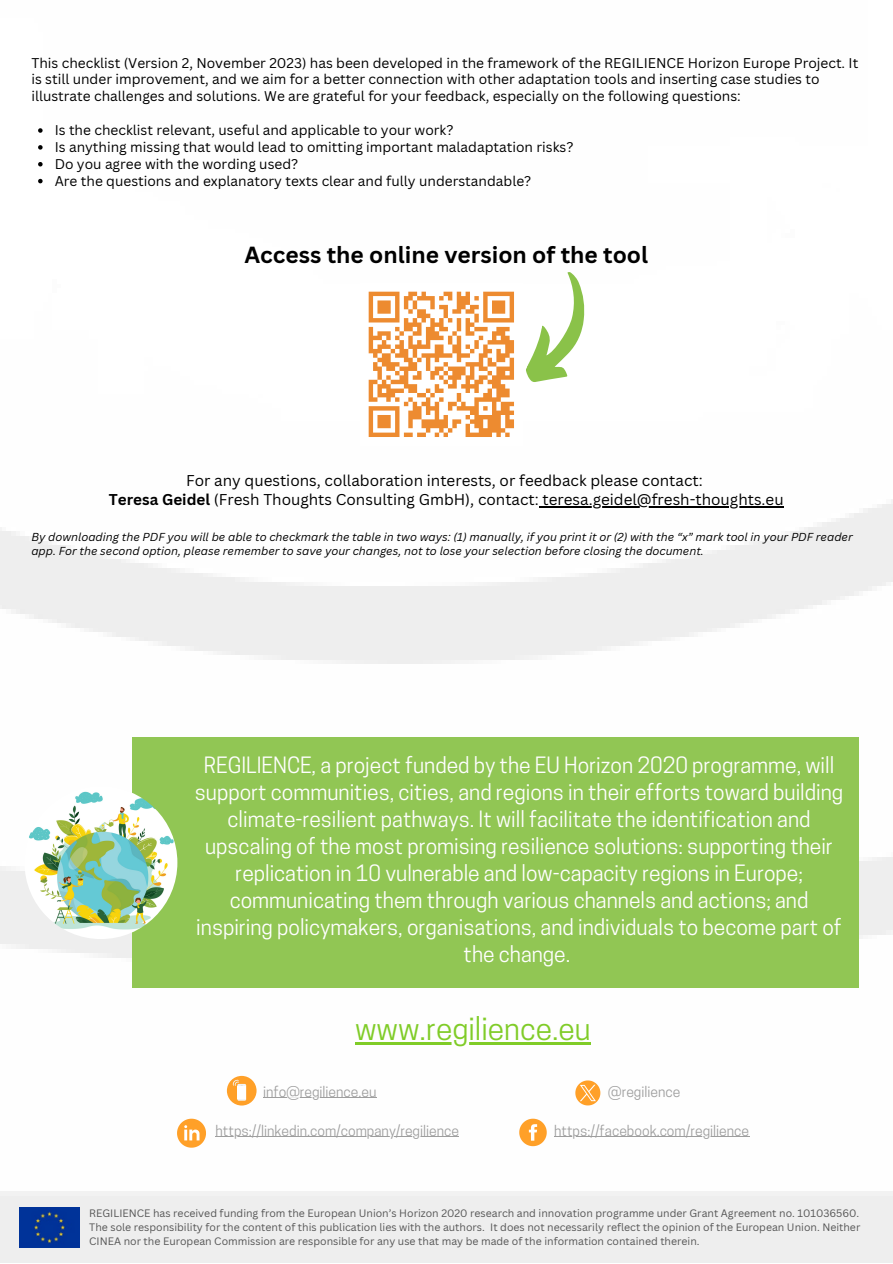
<style>
.page{position:relative;width:893px;height:1264px;background:#fff}
.page>*{position:absolute;margin:0;border:0;box-sizing:border-box;transform-origin:0 0}
.t1{font:30px "Cooper Hewitt";color:#80cc28}
.t2{font:700 22.65px "Canva Sans";color:#000}
.t3{font:21.15px/27px "Cooper Hewitt";color:#fefefe;text-align:center}
.t4{font:15.3px "Canva Sans";color:#000}
.t5{font:13.95px "Cooper Hewitt";color:#9e9e9e}
.t6{font:13.65px/16.8px "Canva Sans";color:#000}
.t7{font:italic 11.25px/14.1px "Canva Sans";color:#000}
.t8{font:10.5px/14px "Canva Sans";color:#555;text-align:justify}
.s1{font-weight:700}
</style>
<div class="page">
<img style="left:0;top:166px;width:892px;height:1096px">
<svg style="left:38px;top:128px;width:5px;height:5px"></svg>
<svg style="left:38px;top:145px;width:5px;height:5px"></svg>
<svg style="left:38px;top:162px;width:5px;height:4px"></svg>
<svg style="left:38px;top:179px;width:5px;height:4px"></svg>
<hr style="left:538px;top:506px;width:245px;height:1px;background:#000">
<hr style="left:263px;top:1097px;width:113px;height:1px;background:#9e9e9e">
<hr style="left:215px;top:1136px;width:46px;height:1px;background:#9e9e9e">
<hr style="left:261px;top:1136px;width:198px;height:1px;background:#9e9e9e">
<hr style="left:554px;top:1136px;width:195px;height:1px;background:#9e9e9e">
<div style="left:227px;top:1075px;width:29px;height:30px;background:#ffa028;border-radius:50%"></div>
<div style="left:237px;top:1083px;width:9px;height:17px;background:#fff;border-radius:2px"></div>
<svg style="left:232px;top:1079px;width:11px;height:6px"></svg>
<svg style="left:177px;top:1118px;width:29px;height:29px"></svg>
<svg style="left:519px;top:1118px;width:27px;height:28px"></svg>
<img style="left:19px;top:1206px;width:61px;height:41px">
<div style="left:132px;top:737px;width:726px;height:250px;background:#91c654"></div>
<img style="left:25px;top:786px;width:152px;height:153px;border-radius:50%">
<div style="left:360px;top:283px;width:163px;height:163px;background:#fff"></div>
<svg style="left:364px;top:269px;width:238px;height:170px"></svg>
<hr style="left:355px;top:1042px;width:235px;height:2px;background:#80cc28">
<svg style="left:575px;top:1080px;width:25px;height:25px"></svg>
<p class="t6" style="left:31px;top:54px;width:828px">This checklist (Version 2, November 2023) has been developed in the framework of the REGILIENCE Horizon Europe Project. It is still under improvement, and we aim for a better connection with other adaptation tools and inserting case studies to illustrate challenges and solutions. We are grateful for your feedback, especially on the following questions:</p>
<p class="t6" style="left:55px;top:121px;width:400px">Is the checklist relevant, useful and applicable to your work?</p>
<p class="t6" style="left:55px;top:138px;width:520px">Is anything missing that would lead to omitting important maladaptation risks?</p>
<p class="t6" style="left:55px;top:155px;width:245px">Do you agree with the wording used?</p>
<p class="t6" style="left:55px;top:172px;width:478px">Are the questions and explanatory texts clear and fully understandable?</p>
<p class="t2" style="left:244px;top:239px;width:405px">Access the online version of the tool</p>
<p class="t4" style="left:186px;top:469px;width:518px">For any questions, collaboration interests, or feedback please contact:</p>
<p class="t4" style="left:109px;top:488px;width:676px"><span class="s1">Teresa Geidel</span> (Fresh Thoughts Consulting GmbH), contact: teresa.geidel@fresh-thoughts.eu</p>
<p class="t7" style="left:31px;top:530px;width:822px">By downloading the PDF you will be able to checkmark the table in two ways: (1) manually, if you print it or (2) with the “x” mark tool in your PDF reader app. For the second option, please remember to save your changes, not to lose your selection before closing the document.</p>
<p class="t3" style="left:195px;top:753px;width:649px">REGILIENCE, a project funded by the EU Horizon 2020 programme, will support communities, cities, and regions in their efforts toward building climate-resilient pathways. It will facilitate the identification and upscaling of the most promising resilience solutions: supporting their replication in 10 vulnerable and low-capacity regions in Europe; communicating them through various channels and actions; and inspiring policymakers, organisations, and individuals to become part of the change.</p>
<p class="t1" style="left:355px;top:1017px;width:237px">www.regilience.eu</p>
<p class="t5" style="left:263px;top:1086px;width:115px">info@regilience.eu</p>
<p class="t5" style="left:608px;top:1086px;width:74px">@regilience</p>
<p class="t5" style="left:215px;top:1125px;width:245px">https://linkedin.com/company/regilience</p>
<p class="t5" style="left:554px;top:1125px;width:196px">https://facebook.com/regilience</p>
<p class="t8" style="left:89px;top:1206px;width:772px">REGILIENCE has received funding from the European Union’s Horizon 2020 research and innovation programme under Grant Agreement no. 101036560.<br>The sole responsibility for the content of this publication lies with the authors. It does not necessarily reflect the opinion of the European Union. Neither CINEA nor the European Commission are responsible for any use that may be made of the information contained therein.</p>
</div>
